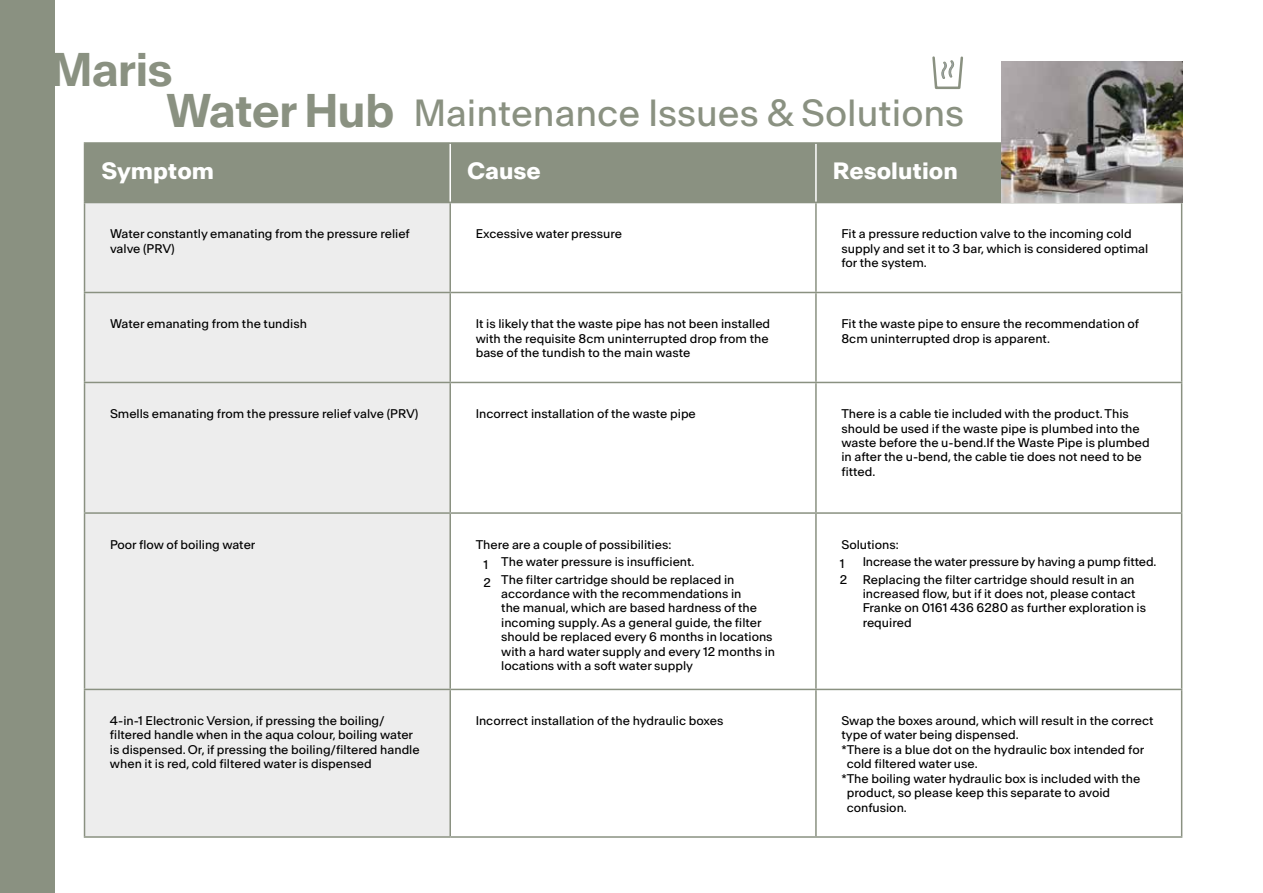
<style>
.page{position:relative;width:1263px;height:893px;background:#fff}
.page>*{position:absolute;margin:0;border:0;box-sizing:border-box;transform-origin:0 0}
.t1{font:45px "Antarctica VAR";letter-spacing:-.025em;color:#8a9181}
.t2{font:36px "Antarctica";color:#8a9181}
.t3{font:700 22.5px "Antarctica";color:#fff}
.t4{font:12px/14.4px "Antarctica";color:#000}
</style>
<div class="page">
<div style="left:85px;top:144px;width:917px;height:58px;background:#8a9181"></div>
<div style="left:85px;top:203px;width:364px;height:633px;background:#ededed"></div>
<hr style="left:449px;top:144px;width:2px;height:58px;background:#fff">
<hr style="left:815px;top:144px;width:2px;height:58px;background:#fff">
<hr style="left:84px;top:203px;width:1px;height:89px;background:#8a9181">
<hr style="left:1181px;top:203px;width:1px;height:89px;background:#8a9181">
<hr style="left:84px;top:293px;width:1px;height:89px;background:#8a9181">
<hr style="left:1181px;top:293px;width:1px;height:89px;background:#8a9181">
<hr style="left:84px;top:383px;width:1px;height:129px;background:#8a9181">
<hr style="left:1181px;top:383px;width:1px;height:129px;background:#8a9181">
<hr style="left:84px;top:514px;width:1px;height:175px;background:#8a9181">
<hr style="left:1181px;top:514px;width:1px;height:175px;background:#8a9181">
<hr style="left:84px;top:690px;width:1px;height:146px;background:#8a9181">
<hr style="left:1181px;top:690px;width:1px;height:146px;background:#8a9181">
<hr style="left:84px;top:836px;width:366px;height:2px;background:#8a9181">
<hr style="left:450px;top:836px;width:366px;height:2px;background:#8a9181">
<hr style="left:816px;top:836px;width:366px;height:2px;background:#8a9181">
<hr style="left:84px;top:142px;width:366px;height:2px;background:#8a9181">
<hr style="left:84px;top:144px;width:1px;height:58px;background:#8a9181">
<hr style="left:450px;top:142px;width:366px;height:2px;background:#8a9181">
<hr style="left:816px;top:142px;width:366px;height:2px;background:#8a9181">
<hr style="left:84px;top:202px;width:366px;height:1px;background:#8a9181">
<hr style="left:450px;top:202px;width:366px;height:1px;background:#8a9181">
<hr style="left:816px;top:202px;width:366px;height:1px;background:#8a9181">
<hr style="left:449px;top:203px;width:2px;height:89px;background:#8a9181">
<hr style="left:815px;top:203px;width:2px;height:89px;background:#8a9181">
<hr style="left:84px;top:292px;width:366px;height:1px;background:#8a9181">
<hr style="left:450px;top:292px;width:366px;height:1px;background:#8a9181">
<hr style="left:449px;top:293px;width:2px;height:89px;background:#8a9181">
<hr style="left:816px;top:292px;width:366px;height:1px;background:#8a9181">
<hr style="left:815px;top:293px;width:2px;height:89px;background:#8a9181">
<hr style="left:84px;top:382px;width:366px;height:1px;background:#8a9181">
<hr style="left:450px;top:382px;width:366px;height:1px;background:#8a9181">
<hr style="left:449px;top:383px;width:2px;height:129px;background:#8a9181">
<hr style="left:816px;top:382px;width:366px;height:1px;background:#8a9181">
<hr style="left:815px;top:383px;width:2px;height:129px;background:#8a9181">
<hr style="left:84px;top:512px;width:366px;height:2px;background:#8a9181">
<hr style="left:450px;top:512px;width:366px;height:2px;background:#8a9181">
<hr style="left:449px;top:514px;width:2px;height:175px;background:#8a9181">
<hr style="left:816px;top:512px;width:366px;height:2px;background:#8a9181">
<hr style="left:815px;top:514px;width:2px;height:175px;background:#8a9181">
<hr style="left:84px;top:689px;width:366px;height:1px;background:#8a9181">
<hr style="left:450px;top:689px;width:366px;height:1px;background:#8a9181">
<hr style="left:449px;top:690px;width:2px;height:146px;background:#8a9181">
<hr style="left:816px;top:689px;width:366px;height:1px;background:#8a9181">
<hr style="left:815px;top:690px;width:2px;height:146px;background:#8a9181">
<img style="left:1002px;top:61px;width:180px;height:142px">
<div style="left:0;top:0;width:54px;height:893px;background:#8a9181"></div>
<svg style="left:932px;top:56px;width:31px;height:33px"></svg>
<h1 class="t1" style="left:50px;top:39px;width:124px">Maris</h1>
<h1 class="t1" style="left:166px;top:80px;width:230px">Water Hub</h1>
<h2 class="t2" style="left:414px;top:89px;width:552px">Maintenance Issues &amp; Solutions</h2>
<h3 class="t3" style="left:102px;top:156px;width:114px">Symptom</h3>
<h3 class="t3" style="left:467px;top:156px;width:75px">Cause</h3>
<h3 class="t3" style="left:833px;top:156px;width:126px">Resolution</h3>
<p class="t4" style="left:110px;top:227px;width:301px">Water constantly emanating from the pressure relief valve (PRV)</p>
<p class="t4" style="left:476px;top:227px;width:148px">Excessive water pressure</p>
<p class="t4" style="left:841px;top:227px;width:308px">Fit a pressure reduction valve to the incoming cold supply and set it to 3 bar, which is considered optimal for the system.</p>
<p class="t4" style="left:110px;top:317px;width:198px">Water emanating from the tundish</p>
<p class="t4" style="left:476px;top:317px;width:296px">It is likely that the waste pipe has not been installed with the requisite 8cm uninterrupted drop from the base of the tundish to the main waste</p>
<p class="t4" style="left:841px;top:317px;width:299px">Fit the waste pipe to ensure the recommendation of<br>8cm uninterrupted drop is apparent.</p>
<p class="t4" style="left:110px;top:407px;width:310px">Smells emanating from the pressure relief valve (PRV)</p>
<p class="t4" style="left:476px;top:407px;width:222px">Incorrect installation of the waste pipe</p>
<p class="t4" style="left:841px;top:407px;width:310px">There is a cable tie included with the product. This should be used if the waste pipe is plumbed into the waste before the u-bend.If the Waste Pipe is plumbed in after the u-bend, the cable tie does not need to be fitted.</p>
<p class="t4" style="left:863px;top:536px;width:295px;line-height:17.4px;text-indent:-21px">Solutions:<br>Increase the water pressure by having a pump fitted.<br>Replacing the filter cartridge should result in an</p>
<p class="t4" style="left:863px;top:587px;width:285px">increased flow, but if it does not, please contact<br>Franke on 0161 436 6280 as further exploration is required</p>
<p class="t4" style="left:110px;top:537px;width:147px">Poor flow of boiling water</p>
<p class="t4" style="left:501px;top:536px;width:235px;line-height:17.4px;text-indent:-26px">There are a couple of possibilities:<br>The water pressure is insufficient.<br>The filter cartridge should be replaced in</p>
<p class="t4" style="left:501px;top:587px;width:275px">accordance with the recommendations in<br>the manual, which are based hardness of the incoming supply. As a general guide, the filter should be replaced every 6 months in locations with a hard water supply and every 12 months in locations with a soft water supply</p>
<p class="t4" style="left:484px;top:556px;width:9px;line-height:17.4px">1<br>2</p>
<p class="t4" style="left:840px;top:556px;width:9px;line-height:15.9px">1<br>2</p>
<p class="t4" style="left:110px;top:714px;width:311px">4-in-1 Electronic Version, if pressing the boiling/ filtered handle when in the aqua colour, boiling water is dispensed. Or, if pressing the boiling/filtered handle when it is red, cold filtered water is dispensed</p>
<p class="t4" style="left:476px;top:714px;width:249px">Incorrect installation of the hydraulic boxes</p>
<p class="t4" style="left:841px;top:714px;width:314px">Swap the boxes around, which will result in the correct</p>
<p class="t4" style="left:841px;top:728px;width:179px">type of water being dispensed.</p>
<p class="t4" style="left:841px;top:742px;width:304px">*There is a blue dot on the hydraulic box intended for</p>
<p class="t4" style="left:847px;top:757px;width:133px">cold filtered water use.</p>
<p class="t4" style="left:841px;top:771px;width:301px">*The boiling water hydraulic box is included with the</p>
<p class="t4" style="left:847px;top:786px;width:265px">product, so please keep this separate to avoid</p>
<p class="t4" style="left:847px;top:800px;width:62px">confusion.</p>
</div>
